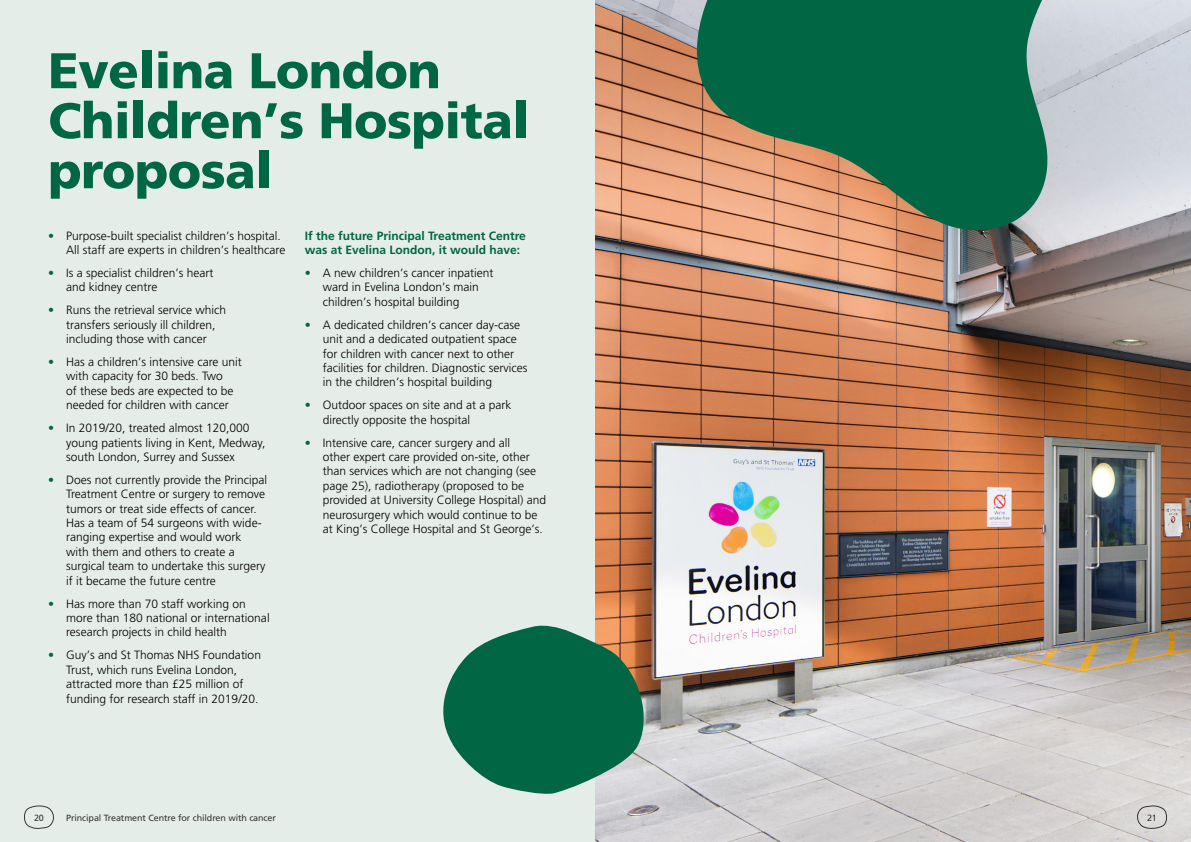
<style>
.page{position:relative;width:1191px;height:842px;background:#fff}
.page>*{position:absolute;margin:0;border:0;box-sizing:border-box;transform-origin:0 0}
.t1{font:900 50px/50px "Frutiger";letter-spacing:-.01em;color:#064}
.t2{font:300 12px/14.4px "Frutiger";color:#000}
.t3{font:700 12px/14.4px "Frutiger";color:#064}
.t4{font:9px "Frutiger";letter-spacing:-.01em;color:#3c3c3b}
.s1{color:#064}
</style>
<div class="page">
<div style="left:0;top:0;width:595px;height:842px;background:#e5ede9"></div>
<img style="left:595px;top:0;width:596px;height:842px">
<svg style="left:443px;top:624px;width:206px;height:171px"></svg>
<svg style="left:678px;top:0;width:417px;height:232px;fill:#064"></svg>
<svg style="left:24px;top:805px;width:30px;height:24px"></svg>
<svg style="left:1136px;top:805px;width:31px;height:25px"></svg>
<h1 class="t1" style="left:48px;top:45px;width:482px">Evelina London<br>Children’s Hospital proposal</h1>
<p class="t2" style="left:66px;top:228px;width:221px;text-indent:-18px"><span class="s1">•</span> Purpose-built specialist children’s hospital.<br>All staff are experts in children’s healthcare</p>
<p class="t2" style="left:66px;top:266px;width:149px;text-indent:-18px"><span class="s1">•</span> Is a specialist children’s heart and kidney centre</p>
<p class="t2" style="left:66px;top:303px;width:161px;text-indent:-18px"><span class="s1">•</span> Runs the retrieval service which transfers seriously ill children, including those with cancer</p>
<p class="t2" style="left:66px;top:355px;width:177px;text-indent:-18px"><span class="s1">•</span> Has a children’s intensive care unit with capacity for 30 beds. Two<br>of these beds are expected to be needed for children with cancer</p>
<p class="t2" style="left:66px;top:421px;width:201px;text-indent:-18px"><span class="s1">•</span> In 2019/20, treated almost 120,000 young patients living in Kent, Medway, south London, Surrey and Sussex</p>
<p class="t2" style="left:66px;top:472px;width:202px;text-indent:-18px"><span class="s1">•</span> Does not currently provide the Principal Treatment Centre or surgery to remove tumors or treat side effects of cancer.<br>Has a team of 54 surgeons with wide&shy;ranging expertise and would work with them and others to create a surgical team to undertake this surgery if it became the future centre</p>
<p class="t2" style="left:66px;top:596px;width:205px;text-indent:-18px"><span class="s1">•</span> Has more than 70 staff working on more than 180 national or international research projects in child health</p>
<p class="t2" style="left:66px;top:648px;width:196px;text-indent:-18px"><span class="s1">•</span> Guy’s and St Thomas NHS Foundation Trust, which runs Evelina London, attracted more than £25 million of funding for research staff in 2019/20.</p>
<p class="t3" style="left:305px;top:228px;width:222px">If the future Principal Treatment Centre was at Evelina London, it would have:</p>
<p class="t2" style="left:323px;top:266px;width:172px;text-indent:-18px"><span class="s1">•</span> A new children’s cancer inpatient ward in Evelina London’s main children’s hospital building</p>
<p class="t2" style="left:323px;top:317px;width:206px;text-indent:-18px"><span class="s1">•</span> A dedicated children’s cancer day-case unit and a dedicated outpatient space for children with cancer next to other facilities for children. Diagnostic services in the children’s hospital building</p>
<p class="t2" style="left:323px;top:398px;width:190px;text-indent:-18px"><span class="s1">•</span> Outdoor spaces on site and at a park directly opposite the hospital</p>
<p class="t2" style="left:323px;top:435px;width:225px;text-indent:-18px"><span class="s1">•</span> Intensive care, cancer surgery and all<br>other expert care provided on-site, other than services which are not changing (see page 25), radiotherapy (proposed to be provided at University College Hospital) and neurosurgery which would continue to be at King’s College Hospital and St George’s.</p>
<p class="t4" style="left:34px;top:812px;width:11px">20</p>
<p class="t4" style="left:66px;top:812px;width:211px">Principal Treatment Centre for children with cancer</p>
<p class="t4" style="left:1147px;top:812px;width:11px">21</p>
</div>
